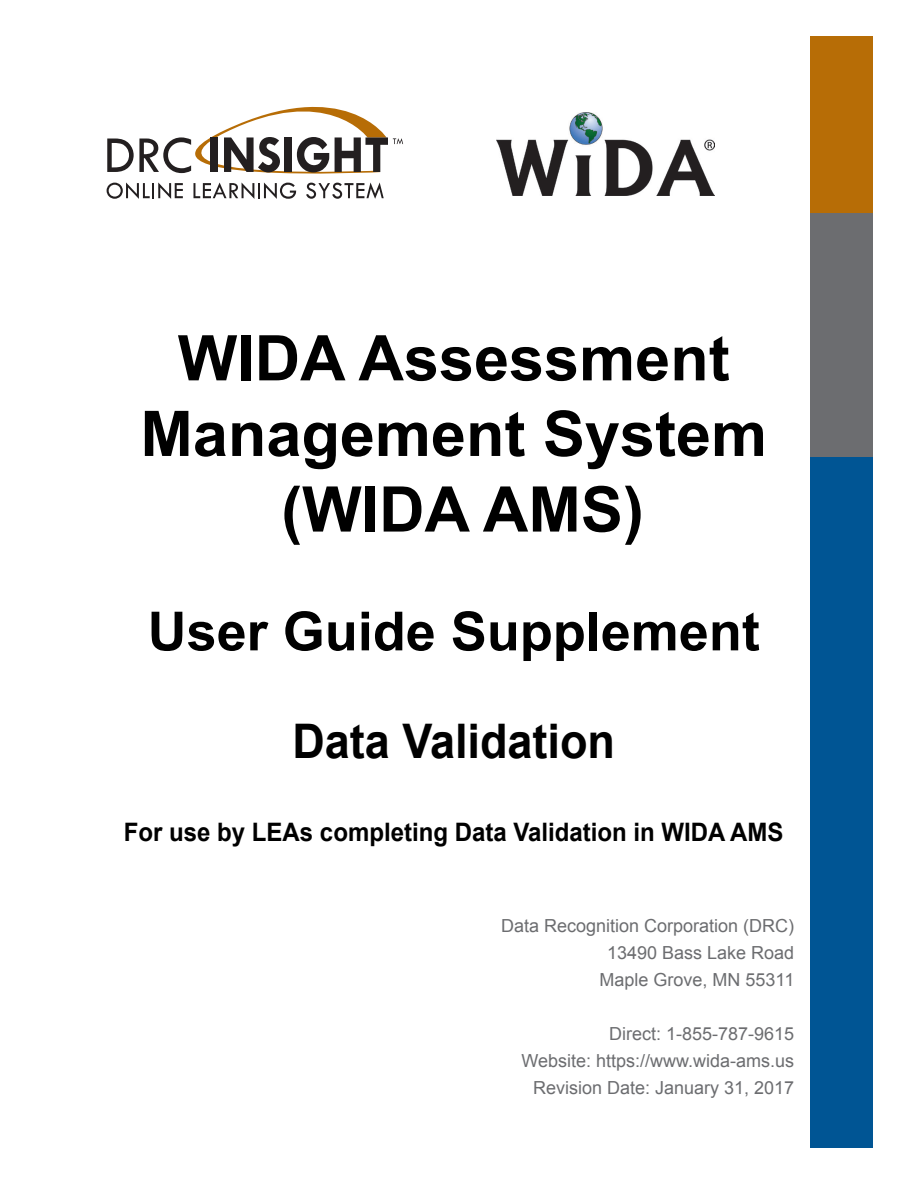
<style>
.page{position:relative;width:918px;height:1188px;background:#fff}
.page>*{position:absolute;margin:0;border:0;box-sizing:border-box;transform-origin:0 0}
.t1{font:700 63px/75.6px "Arial";color:#000;text-align:center}
.t2{font:700 54px "Arial";color:#000}
.t3{font:700 47.7px "Arial";color:#000;scale:.94 1}
.t4{font:700 25.5px "Arial";color:#000;scale:.94 1}
.t5{font:18px/27px "Arial";color:#6c6d70;text-align:right}
</style>
<div class="page">
<div style="left:810px;top:457px;width:62px;height:691px;background:#005594"></div>
<div style="left:810px;top:37px;width:62px;height:177px;background:#b76d06"></div>
<div style="left:810px;top:214px;width:62px;height:243px;background:#6c6d70"></div>
<img style="left:496px;top:112px;width:219px;height:84px">
<svg style="left:107px;top:107px;width:296px;height:92px"></svg>
<h1 class="t1" style="left:140px;top:322px;width:628px">WIDA Assessment<br>Management System (WIDA AMS)</h1>
<h2 class="t2" style="left:148px;top:595px;width:614px">User Guide Supplement</h2>
<h3 class="t3" style="left:292px;top:710px;width:345px">Data Validation</h3>
<h3 class="t4" style="left:124px;top:815px;width:703px">For use by LEAs completing Data Validation in WIDA AMS</h3>
<p class="t5" style="left:501px;top:913px;width:295px">Data Recognition Corporation (DRC)<br>13490 Bass Lake Road<br>Maple Grove, MN 55311</p>
<p class="t5" style="left:522px;top:1021px;width:274px">Direct: 1-855-787-9615<br>Website: https://www.wida-ams.us<br>Revision Date: January 31, 2017</p>
</div>
